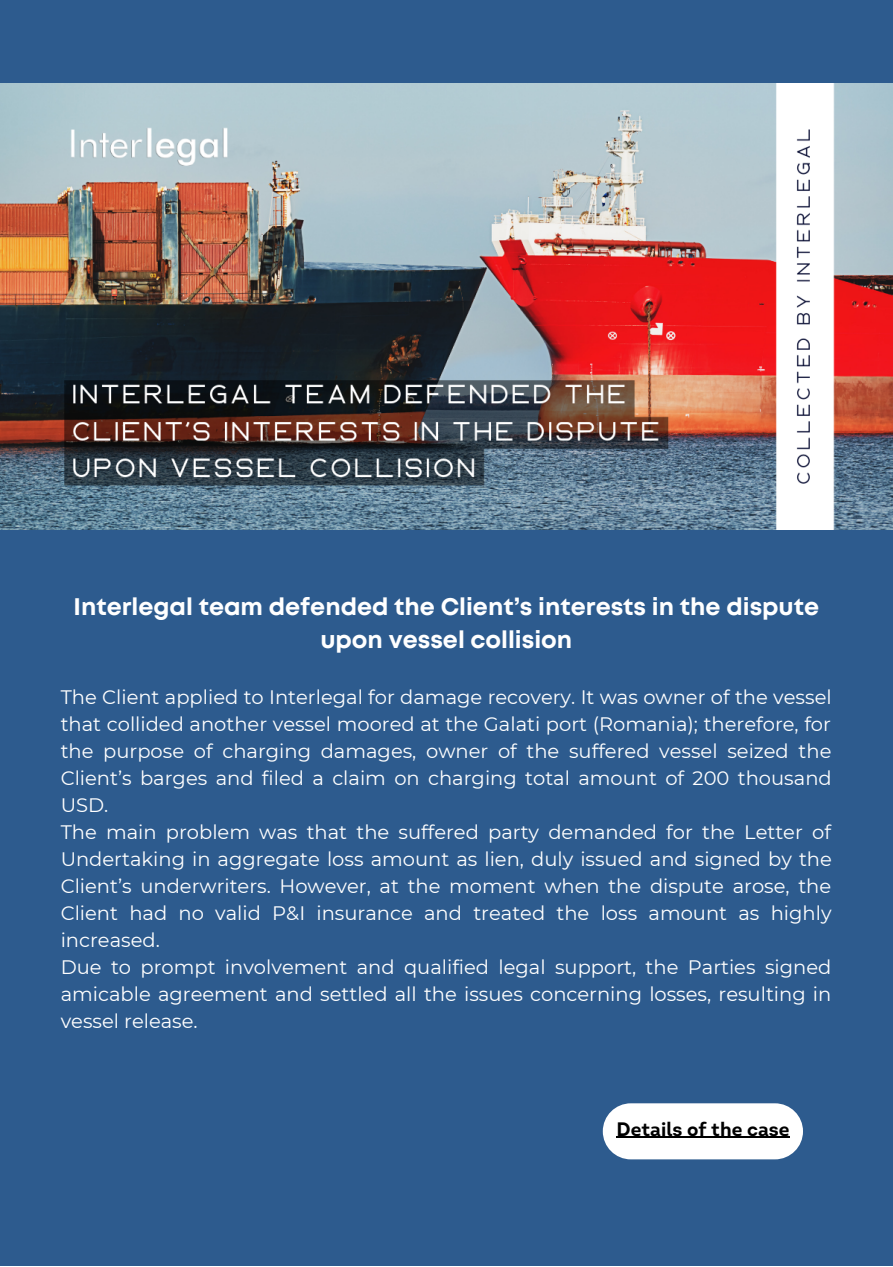
<style>
.page{position:relative;width:893px;height:1267px;background:#fff}
.page>*{position:absolute;margin:0;border:0;box-sizing:border-box;transform-origin:0 0}
.t1{font:700 24px/32.5px "Mont";color:#fff;text-align:center}
.t2{font:19.5px/27px "Montserrat";color:#fff}
.t3{font:700 19.5px "Intro";color:#000}
</style>
<div class="page">
<div style="left:0;top:0;width:892px;height:1266px;background:#2d5b8e"></div>
<div style="left:602px;top:1103px;width:201px;height:56px;background:#fff;border-radius:28px"></div>
<img style="left:0;top:83px;width:892px;height:446px">
<hr style="left:616px;top:1137px;width:173px;height:1px;background:#000">
<p class="t1" style="left:73px;top:592px;width:747px">Interlegal team defended the Client’s interests in the dispute upon vessel collision</p>
<p class="t2" style="left:61px;top:683px;width:772px">The Client applied to Interlegal for damage recovery. It was owner of the vessel that collided another vessel moored at the Galati port (Romania); therefore, for the purpose of charging damages, owner of the suffered vessel seized the Client’s barges and filed a claim on charging total amount of 200 thousand USD.<br>The main problem was that the suffered party demanded for the Letter of Undertaking in aggregate loss amount as lien, duly issued and signed by the Client’s underwriters. However, at the moment when the dispute arose, the Client had no valid P&amp;I insurance and treated the loss amount as highly increased.<br>Due to prompt involvement and qualified legal support, the Parties signed amicable agreement and settled all the issues concerning losses, resulting in vessel release.</p>
<p class="t3" style="left:616px;top:1121px;width:174px">Details of the case</p>
</div>
